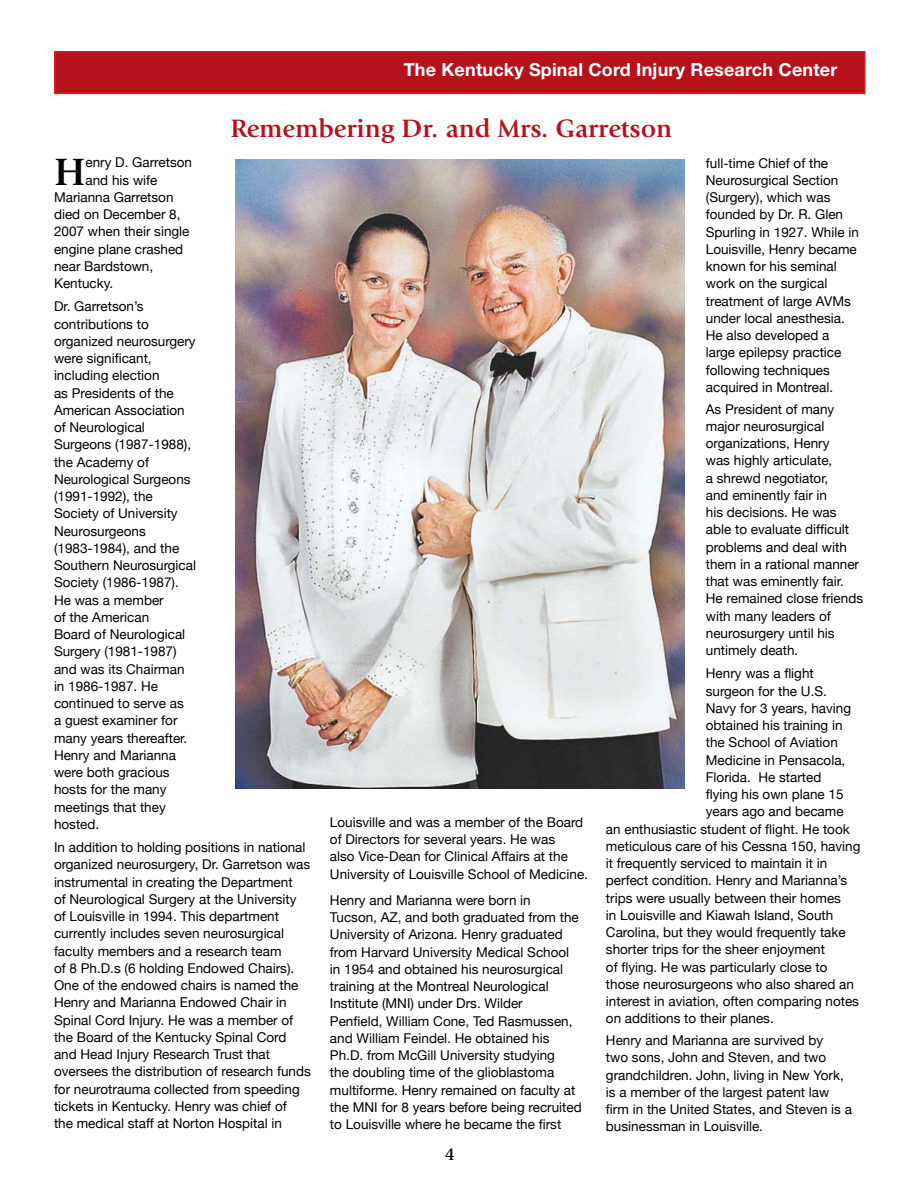
<style>
.page{position:relative;width:918px;height:1188px;background:#fff}
.page>*{position:absolute;margin:0;border:0;box-sizing:border-box;transform-origin:0 0}
.t1{font:700 39.6px "Giovanni Std";color:#000}
.t2{font:700 26.25px "Giovanni Std";color:#b5121b}
.t3{font:700 18px "Helvetica Neue LT Std";letter-spacing:.01em;color:#fff}
.t4{font:700 18px "Giovanni Std";color:#000}
.t5{font:13.5px/17.2px "Helvetica Neue";color:#000}
</style>
<div class="page">
<img style="left:235px;top:159px;width:449px;height:630px">
<div style="left:54px;top:51px;width:812px;height:43px;background:#b5121b;border:2px solid #e31b23"></div>
<h3 class="t3" style="left:404px;top:58px;width:435px">The Kentucky Spinal Cord Injury Research Center</h3>
<p class="t2" style="left:231px;top:113px;width:443px">Remembering Dr. and Mrs. Garretson</p>
<p class="t1" style="left:54px;top:149px;width:33px">H</p>
<p class="t5" style="left:86px;top:154px;width:108px">enry D. Garretson</p>
<p class="t5" style="left:86px;top:171px;width:73px">and his wife</p>
<p class="t5" style="left:54px;top:188px;width:121px">Marianna Garretson</p>
<p class="t5" style="left:54px;top:206px;width:128px">died on December 8,</p>
<p class="t5" style="left:54px;top:223px;width:137px">2007 when their single</p>
<p class="t5" style="left:54px;top:240px;width:131px">engine plane crashed</p>
<p class="t5" style="left:54px;top:257px;width:101px">near Bardstown,</p>
<p class="t5" style="left:54px;top:275px;width:61px">Kentucky.</p>
<p class="t5" style="left:54px;top:298px;width:144px">Dr. Garretson’s contributions to organized neurosurgery were significant, including election<br>as Presidents of the<br>American Association of Neurological<br>Surgeons (1987-1988), the Academy of<br>Neurological Surgeons (1991-1992), the<br>Society of University<br>Neurosurgeons (1983-1984), and the<br>Southern Neurosurgical<br>Society (1986-1987).<br>He was a member<br>of the American<br>Board of Neurological<br>Surgery (1981-1987) and was its Chairman in 1986-1987. He continued to serve as<br>a guest examiner for many years thereafter.<br>Henry and Marianna were both gracious hosts for the many meetings that they hosted.</p>
<p class="t5" style="left:54px;top:839px;width:258px">In addition to holding positions in national organized neurosurgery, Dr. Garretson was instrumental in creating the Department<br>of Neurological Surgery at the University of Louisville in 1994. This department currently includes seven neurosurgical faculty members and a research team<br>of 8 Ph.D.s (6 holding Endowed Chairs).<br>One of the endowed chairs is named the Henry and Marianna Endowed Chair in Spinal Cord Injury. He was a member of the Board of the Kentucky Spinal Cord and Head Injury Research Trust that oversees the distribution of research funds for neurotrauma collected from speeding tickets in Kentucky. Henry was chief of<br>the medical staff at Norton Hospital in</p>
<p class="t5" style="left:330px;top:813px;width:260px">Louisville and was a member of the Board of Directors for several years. He was<br>also Vice-Dean for Clinical Affairs at the University of Louisville School of Medicine.</p>
<p class="t5" style="left:330px;top:891px;width:253px">Henry and Marianna were born in<br>Tucson, AZ, and both graduated from the University of Arizona. Henry graduated from Harvard University Medical School in 1954 and obtained his neurosurgical training at the Montreal Neurological Institute (MNI) under Drs. Wilder<br>Penfield, William Cone, Ted Rasmussen, and William Feindel. He obtained his Ph.D. from McGill University studying<br>the doubling time of the glioblastoma multiforme. Henry remained on faculty at the MNI for 8 years before being recruited to Louisville where he became the first</p>
<h3 class="t4" style="left:445px;top:1144px;width:12px">4</h3>
<p class="t5" style="left:706px;top:154px;width:155px">full-time Chief of the<br>Neurosurgical Section (Surgery), which was founded by Dr. R. Glen<br>Spurling in 1927. While in<br>Louisville, Henry became known for his seminal work on the surgical treatment of large AVMs under local anesthesia.<br>He also developed a large epilepsy practice following techniques acquired in Montreal.</p>
<p class="t5" style="left:706px;top:400px;width:159px">As President of many major neurosurgical organizations, Henry<br>was highly articulate,<br>a shrewd negotiator,<br>and eminently fair in<br>his decisions. He was able to evaluate difficult problems and deal with them in a rational manner that was eminently fair.<br>He remained close friends with many leaders of neurosurgery until his untimely death.</p>
<p class="t5" style="left:706px;top:665px;width:147px">Henry was a flight surgeon for the U.S.<br>Navy for 3 years, having obtained his training in the School of Aviation<br>Medicine in Pensacola,<br>Florida. He started flying his own plane 15 years ago and became</p>
<p class="t5" style="left:606px;top:820px;width:256px">an enthusiastic student of flight. He took meticulous care of his Cessna 150, having it frequently serviced to maintain it in perfect condition. Henry and Marianna’s trips were usually between their homes<br>in Louisville and Kiawah Island, South Carolina, but they would frequently take shorter trips for the sheer enjoyment<br>of flying. He was particularly close to those neurosurgeons who also shared an interest in aviation, often comparing notes on additions to their planes.</p>
<p class="t5" style="left:606px;top:1032px;width:248px">Henry and Marianna are survived by<br>two sons, John and Steven, and two grandchildren. John, living in New York, is a member of the largest patent law firm in the United States, and Steven is a businessman in Louisville.</p>
</div>
